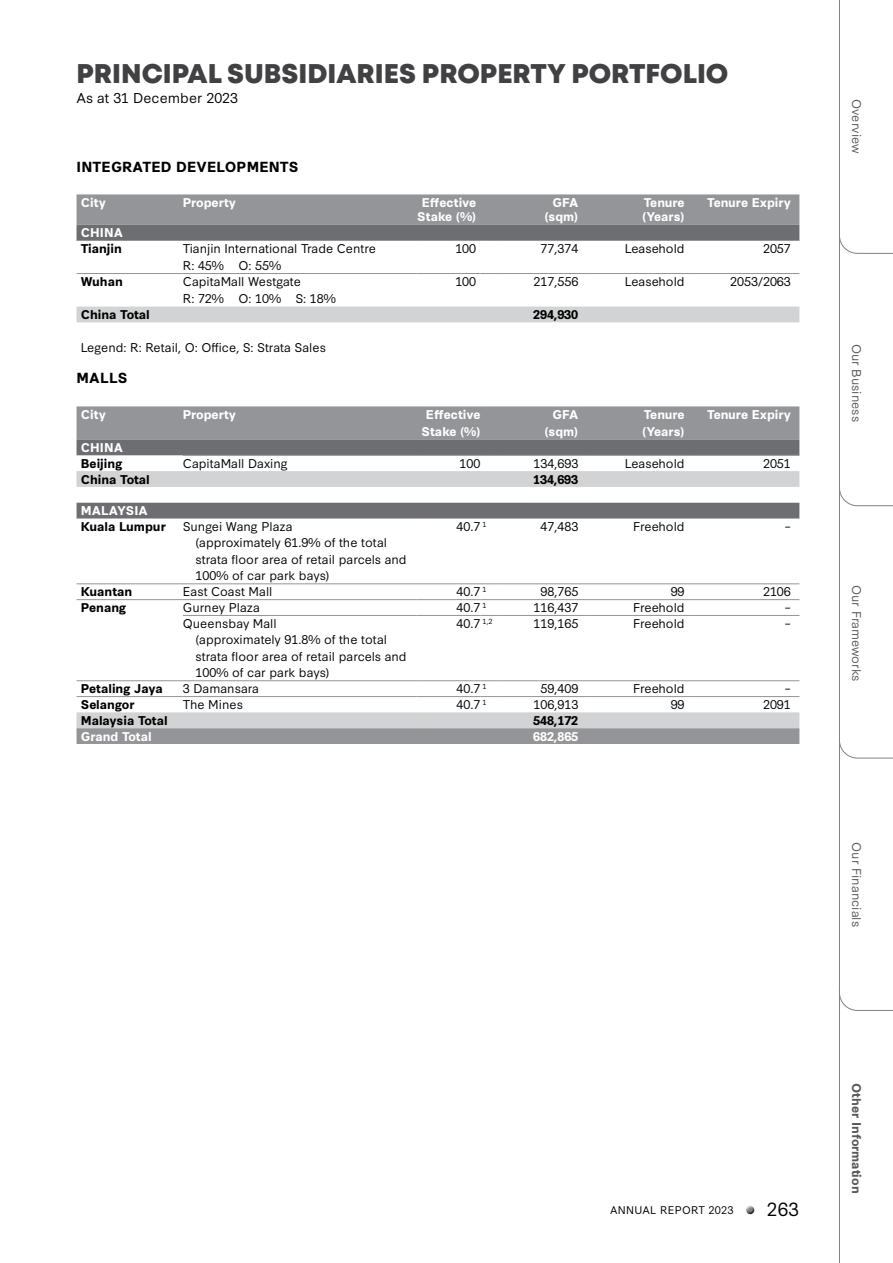
<style>
.page{position:relative;width:893px;height:1263px;background:#fff}
.page>*{position:absolute;margin:0;border:0;box-sizing:border-box;transform-origin:0 0}
.t1{font:800 27px "Mont";color:#414042}
.t2{font:18px "Synthese";color:#000}
.t3{font:700 13.8px "Synthese";letter-spacing:.01em;color:#000}
.t4{font:13.5px "Synthese";color:#000}
.t5{font:12px/16.5px "Synthese";color:#000}
.t6{font:700 12px/14.4px "Synthese";color:#fff;text-align:center}
.t7{font:700 12px "Synthese";color:#000}
.t8{font:12px "Synthese";color:#58595b}
.t9{font:700 12px "Synthese";color:#58595b}
.t10{font:10.5px "Synthese";letter-spacing:.025em;color:#000}
</style>
<div class="page">
<div style="left:77px;top:307px;width:722px;height:15px;background:#d1d3d4"></div>
<svg style="left:77px;top:194px;width:722px;height:47px;background:#88898c"></svg>
<hr style="left:502px;top:240px;width:85px;height:1px;background:#939598">
<hr style="left:587px;top:240px;width:106px;height:1px;background:#939598">
<hr style="left:693px;top:240px;width:106px;height:1px;background:#939598">
<hr style="left:77px;top:273px;width:106px;height:1px;background:#939598">
<hr style="left:183px;top:273px;width:234px;height:1px;background:#939598">
<hr style="left:417px;top:273px;width:63px;height:1px;background:#939598">
<svg style="left:480px;top:273px;width:22px;height:1px"></svg>
<hr style="left:502px;top:273px;width:85px;height:1px;background:#939598">
<hr style="left:587px;top:273px;width:106px;height:1px;background:#939598">
<hr style="left:693px;top:273px;width:106px;height:1px;background:#939598">
<div style="left:77px;top:406px;width:722px;height:338px;background:#939598"></div>
<svg style="left:77px;top:439px;width:722px;height:32px"></svg>
<svg style="left:77px;top:471px;width:722px;height:257px"></svg>
<hr style="left:183px;top:455px;width:234px;height:1px;background:#939598">
<hr style="left:417px;top:455px;width:63px;height:1px;background:#939598">
<svg style="left:480px;top:455px;width:22px;height:1px"></svg>
<hr style="left:502px;top:455px;width:85px;height:1px;background:#939598">
<hr style="left:587px;top:455px;width:106px;height:1px;background:#939598">
<hr style="left:693px;top:455px;width:106px;height:1px;background:#939598">
<hr style="left:77px;top:584px;width:106px;height:1px;background:#939598">
<hr style="left:183px;top:584px;width:234px;height:1px;background:#939598">
<hr style="left:417px;top:584px;width:63px;height:1px;background:#939598">
<svg style="left:480px;top:584px;width:22px;height:1px"></svg>
<hr style="left:502px;top:584px;width:85px;height:1px;background:#939598">
<hr style="left:587px;top:584px;width:106px;height:1px;background:#939598">
<hr style="left:693px;top:584px;width:106px;height:1px;background:#939598">
<hr style="left:77px;top:599px;width:106px;height:1px;background:#939598">
<hr style="left:183px;top:599px;width:234px;height:1px;background:#939598">
<hr style="left:417px;top:599px;width:63px;height:1px;background:#939598">
<svg style="left:480px;top:599px;width:22px;height:1px"></svg>
<hr style="left:502px;top:599px;width:85px;height:1px;background:#939598">
<hr style="left:587px;top:599px;width:106px;height:1px;background:#939598">
<hr style="left:693px;top:599px;width:106px;height:1px;background:#939598">
<hr style="left:183px;top:615px;width:234px;height:1px;background:#939598">
<hr style="left:417px;top:615px;width:63px;height:1px;background:#939598">
<svg style="left:480px;top:615px;width:22px;height:1px"></svg>
<hr style="left:502px;top:615px;width:85px;height:1px;background:#939598">
<hr style="left:587px;top:615px;width:106px;height:1px;background:#939598">
<hr style="left:693px;top:615px;width:106px;height:1px;background:#939598">
<hr style="left:77px;top:680px;width:106px;height:1px;background:#939598">
<hr style="left:183px;top:680px;width:234px;height:1px;background:#939598">
<hr style="left:417px;top:680px;width:63px;height:1px;background:#939598">
<svg style="left:480px;top:680px;width:22px;height:1px"></svg>
<hr style="left:502px;top:680px;width:85px;height:1px;background:#939598">
<hr style="left:587px;top:680px;width:106px;height:1px;background:#939598">
<hr style="left:693px;top:680px;width:106px;height:1px;background:#939598">
<hr style="left:77px;top:696px;width:106px;height:1px;background:#939598">
<hr style="left:183px;top:696px;width:234px;height:1px;background:#939598">
<hr style="left:417px;top:696px;width:63px;height:1px;background:#939598">
<svg style="left:480px;top:696px;width:22px;height:1px"></svg>
<hr style="left:502px;top:696px;width:85px;height:1px;background:#939598">
<hr style="left:587px;top:696px;width:106px;height:1px;background:#939598">
<hr style="left:693px;top:696px;width:106px;height:1px;background:#939598">
<svg style="left:839px;top:0;width:54px;height:1263px"></svg>
<div style="left:744px;top:1206px;width:13px;height:9px;background:#000;opacity:.75"></div>
<h1 class="t1" style="left:77px;top:56px;width:653px">PRINCIPAL SUBSIDIARIES PROPERTY PORTFOLIO</h1>
<p class="t4" style="left:77px;top:87px;width:163px">As at 31 December 2023</p>
<p class="t3" style="left:77px;top:156px;width:224px">INTEGRATED DEVELOPMENTS</p>
<p class="t6" style="left:81px;top:194px;width:27px">City</p>
<p class="t6" style="left:183px;top:194px;width:55px">Property</p>
<p class="t6" style="left:417px;top:194px;width:60px">Effective<br>Stake (%)</p>
<p class="t6" style="left:544px;top:194px;width:35px;text-align:right">GFA (sqm)</p>
<p class="t6" style="left:642px;top:194px;width:44px;text-align:left">Tenure (Years)</p>
<p class="t6" style="left:707px;top:194px;width:85px">Tenure Expiry</p>
<p class="t6" style="left:81px;top:225px;width:44px">CHINA</p>
<p class="t7" style="left:81px;top:239px;width:43px">Tianjin</p>
<p class="t5" style="left:183px;top:239px;width:195px;line-height:17.2px">Tianjin International Trade Centre<br>R: 45% O: 55%</p>
<p class="t5" style="left:455px;top:239px;width:22px">100</p>
<p class="t5" style="left:540px;top:239px;width:39px">77,374</p>
<p class="t5" style="left:625px;top:239px;width:61px">Leasehold</p>
<p class="t5" style="left:763px;top:239px;width:29px">2057</p>
<p class="t7" style="left:81px;top:272px;width:44px">Wuhan</p>
<p class="t5" style="left:183px;top:272px;width:154px;line-height:17.2px">CapitaMall Westgate<br>R: 72% O: 10% S: 18%</p>
<p class="t5" style="left:455px;top:272px;width:22px">100</p>
<p class="t5" style="left:533px;top:272px;width:46px">217,556</p>
<p class="t5" style="left:625px;top:272px;width:61px">Leasehold</p>
<p class="t5" style="left:730px;top:272px;width:62px">2053/2063</p>
<p class="t7" style="left:81px;top:305px;width:71px">China Total</p>
<p class="t7" style="left:533px;top:305px;width:47px">294,930</p>
<p class="t5" style="left:81px;top:338px;width:247px">Legend: R: Retail, O: Office, S: Strata Sales</p>
<p class="t3" style="left:77px;top:367px;width:53px">MALLS</p>
<p class="t6" style="left:81px;top:406px;width:27px">City</p>
<p class="t6" style="left:183px;top:406px;width:55px">Property</p>
<p class="t6" style="left:421px;top:405px;width:60px;line-height:17.2px">Effective<br>Stake (%)</p>
<p class="t6" style="left:544px;top:405px;width:35px;line-height:17.2px;text-align:right">GFA (sqm)</p>
<p class="t6" style="left:642px;top:405px;width:44px;line-height:17.2px;text-align:left">Tenure (Years)</p>
<p class="t6" style="left:707px;top:406px;width:85px">Tenure Expiry</p>
<p class="t6" style="left:81px;top:439px;width:44px">CHINA</p>
<p class="t7" style="left:81px;top:454px;width:43px">Beijing</p>
<p class="t5" style="left:183px;top:454px;width:107px">CapitaMall Daxing</p>
<p class="t5" style="left:460px;top:454px;width:22px">100</p>
<p class="t5" style="left:533px;top:454px;width:46px">134,693</p>
<p class="t5" style="left:625px;top:454px;width:61px">Leasehold</p>
<p class="t5" style="left:763px;top:454px;width:29px">2051</p>
<p class="t7" style="left:81px;top:470px;width:71px">China Total</p>
<p class="t7" style="left:533px;top:470px;width:47px">134,693</p>
<p class="t6" style="left:81px;top:503px;width:68px">MALAYSIA</p>
<p class="t7" style="left:81px;top:517px;width:87px">Kuala Lumpur</p>
<p class="t5" style="left:196px;top:517px;width:213px;text-indent:-13px">Sungei Wang Plaza<br>(approximately 61.9% of the total strata floor area of retail parcels and<br>100% of car park bays)</p>
<p class="t5" style="left:456px;top:517px;width:32px">40.7 <sup>1</sup></p>
<p class="t5" style="left:540px;top:517px;width:39px">47,483</p>
<p class="t5" style="left:633px;top:517px;width:53px">Freehold</p>
<p class="t5" style="left:785px;top:517px;width:7px">–</p>
<p class="t7" style="left:81px;top:582px;width:53px">Kuantan</p>
<p class="t5" style="left:183px;top:582px;width:91px">East Coast Mall</p>
<p class="t5" style="left:456px;top:582px;width:32px">40.7 <sup>1</sup></p>
<p class="t5" style="left:540px;top:582px;width:39px">98,765</p>
<p class="t5" style="left:671px;top:582px;width:15px">99</p>
<p class="t5" style="left:763px;top:582px;width:29px">2106</p>
<p class="t7" style="left:81px;top:598px;width:47px">Penang</p>
<p class="t5" style="left:183px;top:598px;width:79px">Gurney Plaza</p>
<p class="t5" style="left:456px;top:598px;width:32px">40.7 <sup>1</sup></p>
<p class="t5" style="left:533px;top:598px;width:46px">116,437</p>
<p class="t5" style="left:633px;top:598px;width:53px">Freehold</p>
<p class="t5" style="left:785px;top:598px;width:7px">–</p>
<p class="t5" style="left:196px;top:614px;width:213px;text-indent:-13px">Queensbay Mall<br>(approximately 91.8% of the total strata floor area of retail parcels and<br>100% of car park bays)</p>
<p class="t5" style="left:456px;top:614px;width:38px">40.7 <sup>1,2</sup></p>
<p class="t5" style="left:533px;top:614px;width:46px">119,165</p>
<p class="t5" style="left:633px;top:614px;width:53px">Freehold</p>
<p class="t5" style="left:785px;top:614px;width:7px">–</p>
<p class="t7" style="left:81px;top:679px;width:83px">Petaling Jaya</p>
<p class="t5" style="left:183px;top:679px;width:78px">3 Damansara</p>
<p class="t5" style="left:456px;top:679px;width:32px">40.7 <sup>1</sup></p>
<p class="t5" style="left:540px;top:679px;width:39px">59,409</p>
<p class="t5" style="left:633px;top:679px;width:53px">Freehold</p>
<p class="t5" style="left:785px;top:679px;width:7px">–</p>
<p class="t7" style="left:81px;top:695px;width:55px">Selangor</p>
<p class="t5" style="left:183px;top:695px;width:62px">The Mines</p>
<p class="t5" style="left:456px;top:695px;width:32px">40.7 <sup>1</sup></p>
<p class="t5" style="left:533px;top:695px;width:46px">106,913</p>
<p class="t5" style="left:671px;top:695px;width:15px">99</p>
<p class="t5" style="left:763px;top:695px;width:29px">2091</p>
<p class="t7" style="left:81px;top:711px;width:88px">Malaysia Total</p>
<p class="t7" style="left:533px;top:711px;width:47px">548,172</p>
<p class="t6" style="left:81px;top:728px;width:72px">Grand Total</p>
<p class="t6" style="left:533px;top:728px;width:47px">682,865</p>
<p class="t8" style="left:866px;top:99px;width:56px;rotate:90deg">Overview</p>
<p class="t8" style="left:866px;top:344px;width:80px;rotate:90deg">Our Business</p>
<p class="t8" style="left:866px;top:585px;width:98px;rotate:90deg">Our Frameworks</p>
<p class="t8" style="left:866px;top:842px;width:86px;rotate:90deg">Our Financials</p>
<p class="t10" style="left:610px;top:1201px;width:125px">ANNUAL REPORT 2023</p>
<h2 class="t2" style="left:767px;top:1194px;width:34px">263</h2>
<p class="t9" style="left:866px;top:1083px;width:112px;rotate:90deg">Other Information</p>
</div>
